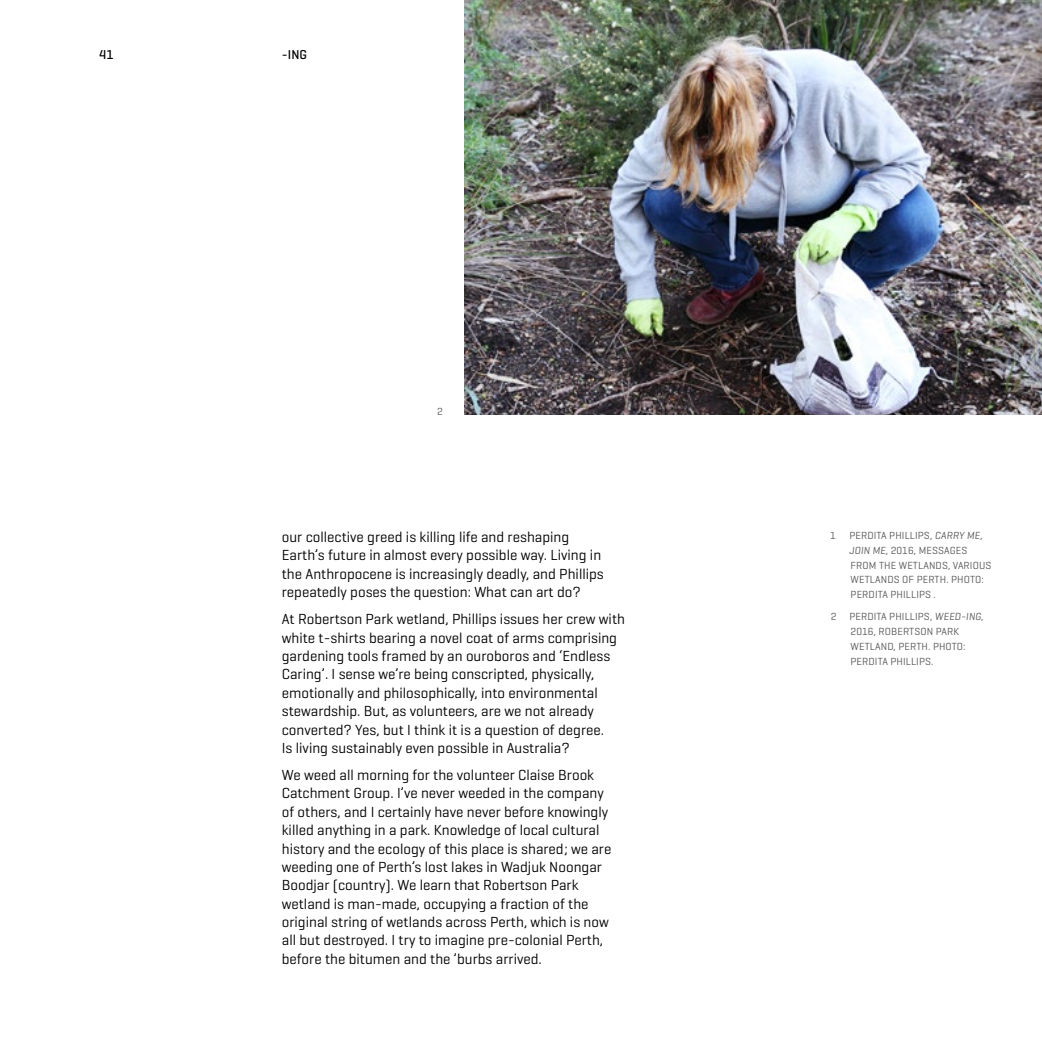
<style>
.page{position:relative;width:1042px;height:1042px;background:#fff}
.page>*{position:absolute;margin:0;border:0;box-sizing:border-box;transform-origin:0 0}
.t1{font:14.88px/18.4px "Geogrotesque";color:#000}
.t2{font:500 13.12px "Geogrotesque";color:#000}
.t3{font:10.5px/14.9px "Geogrotesque";letter-spacing:.01em;color:#58595b}
.s1{font-style:italic}
</style>
<div class="page">
<img style="left:464px;top:0;width:578px;height:415px">
<p class="t2" style="left:99px;top:47px;width:16px">41</p>
<p class="t2" style="left:282px;top:47px;width:27px">-ING</p>
<p class="t3" style="left:437px;top:403px;width:7px">2</p>
<p class="t1" style="left:282px;top:527px;width:323px">our collective greed is killing life and reshaping Earth’s future in almost every possible way. Living in the Anthropocene is increasingly deadly, and Phillips repeatedly poses the question: What can art do?</p>
<p class="t1" style="left:282px;top:609px;width:345px">At Robertson Park wetland, Phillips issues her crew with white t-shirts bearing a novel coat of arms comprising gardening tools framed by an ouroboros and ‘Endless Caring’. I sense we’re being conscripted, physically, emotionally and philosophically, into environmental stewardship. But, as volunteers, are we not already converted? Yes, but I think it is a question of degree.<br>Is living sustainably even possible in Australia?</p>
<p class="t1" style="left:282px;top:765px;width:331px">We weed all morning for the volunteer Claise Brook Catchment Group. I’ve never weeded in the company of others, and I certainly have never before knowingly killed anything in a park. Knowledge of local cultural history and the ecology of this place is shared; we are weeding one of Perth’s lost lakes in Wadjuk Noongar Boodjar (country). We learn that Robertson Park wetland is man-made, occupying a fraction of the original string of wetlands across Perth, which is now all but destroyed. I try to imagine pre-colonial Perth, before the bitumen and the ’burbs arrived.</p>
<p class="t3" style="left:830px;top:527px;width:7px">1</p>
<p class="t3" style="left:849px;top:527px;width:144px">PERDITA PHILLIPS, <span class="s1">CARRY ME,<br>JOIN ME</span>, 2016, MESSAGES<br>FROM THE WETLANDS, VARIOUS<br>WETLANDS OF PERTH. PHOTO:<br>PERDITA PHILLIPS .</p>
<p class="t3" style="left:850px;top:609px;width:135px;text-indent:-20px">2 PERDITA PHILLIPS, <span class="s1">WEED-ING</span>,<br>2016, ROBERTSON PARK<br>WETLAND, PERTH. PHOTO:<br>PERDITA PHILLIPS.</p>
</div>
